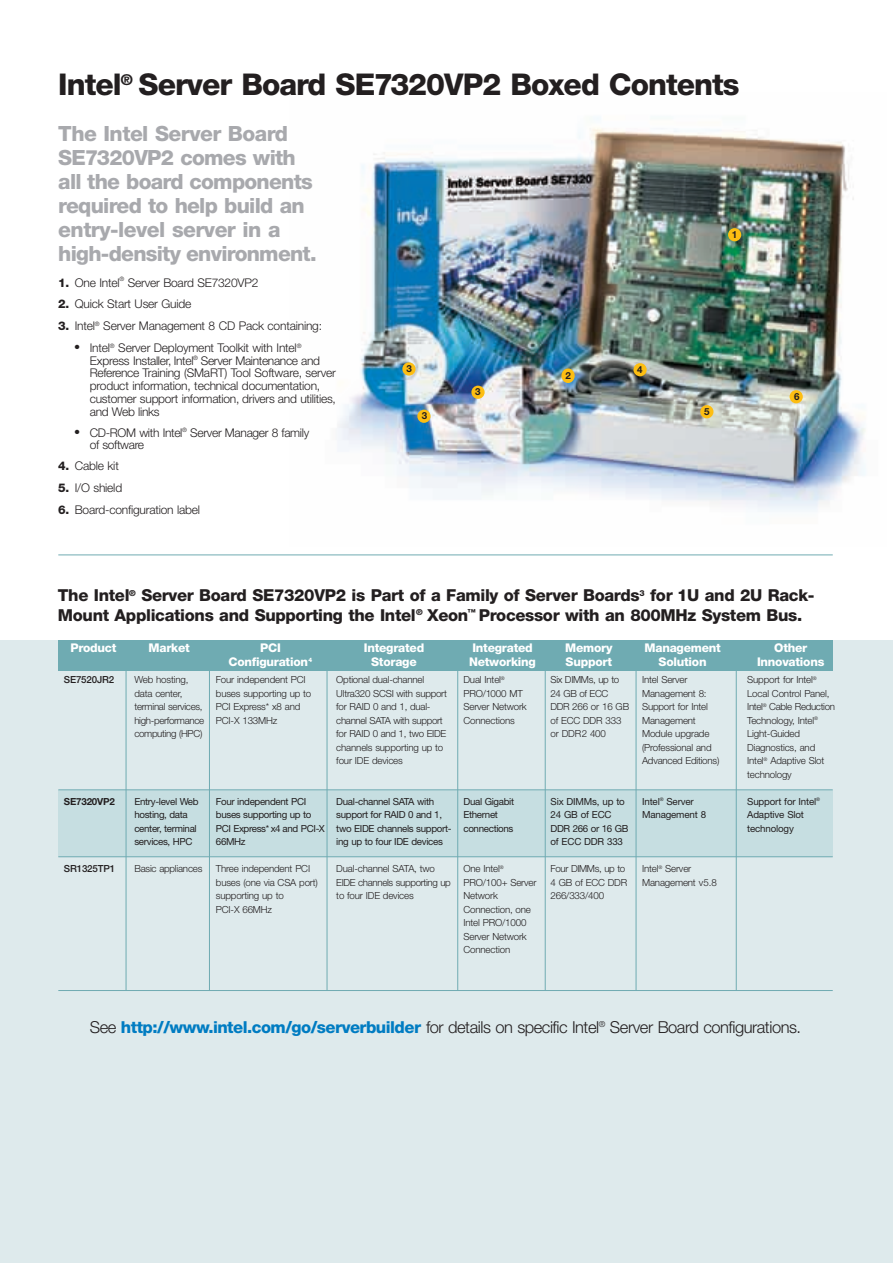
<style>
.page{position:relative;width:893px;height:1263px;background:#fff}
.page>*{position:absolute;margin:0;border:0;box-sizing:border-box;transform-origin:0 0}
.t1{font:800 30px "Helvetica Neue";letter-spacing:-.03em;color:#231f20}
.t2{font:800 21px/24px "Helvetica Neue";letter-spacing:-.035em;color:#a8a9ad}
.t3{font:800 16.5px/19.5px "Helvetica Neue";letter-spacing:-.02em;color:#231f20}
.t4{font:300 16.5px "Helvetica Neue";letter-spacing:-.03em;color:#231f20}
.t5{font:300 12px/12.8px "Helvetica Neue";letter-spacing:-.015em;color:#231f20}
.t6{font:800 12px/14.2px "Helvetica Neue";letter-spacing:-.02em;color:#fff;text-align:center}
.t7{font:700 9.9px "Helvetica Neue";color:#231f20}
.t8{font:300 9.75px/13.5px "Helvetica Neue";letter-spacing:-.015em;color:#231f20}
.t9{font:9.75px/13.5px "Helvetica Neue";letter-spacing:-.035em;color:#231f20}
.t10{font:9.75px/13.5px "Helvetica Neue";letter-spacing:-.015em;color:#231f20}
.t11{font:500 9.75px "Helvetica Neue";letter-spacing:-.015em;color:#231f20}
.t12{font:700 9.75px "Helvetica Neue";letter-spacing:-.015em;color:#231f20}
.t13{font:300 6px "Helvetica Neue";color:#231f20}
.s1{font-weight:800}
.s2{font-weight:800;color:#007cc2}
</style>
<div class="page">
<img style="left:338px;top:117px;width:528px;height:395px">
<div style="left:1px;top:640px;width:891px;height:622px;background:#deeaec"></div>
<div style="left:471px;top:386px;width:13px;height:13px;background:#fdbe12;border-radius:50%"></div>
<div style="left:58px;top:790px;width:774px;height:67px;background:#c6dee1"></div>
<div style="left:417px;top:410px;width:13px;height:13px;background:#fdbe12;border-radius:50%"></div>
<div style="left:561px;top:368px;width:13px;height:15px;background:#fdbe12;border-radius:50%"></div>
<div style="left:633px;top:363px;width:13px;height:13px;background:#fdbe12;border-radius:50%"></div>
<div style="left:728px;top:228px;width:13px;height:13px;background:#fdbe12;border-radius:50%"></div>
<div style="left:700px;top:405px;width:13px;height:13px;background:#fdbe12;border-radius:50%"></div>
<div style="left:789px;top:390px;width:13px;height:13px;background:#fdbe12;border-radius:50%"></div>
<div style="left:402px;top:362px;width:13px;height:14px;background:#fdbe12;border-radius:50%"></div>
<div style="left:58px;top:640px;width:774px;height:30px;background:#6fabb2"></div>
<hr style="left:58px;top:789px;width:774px;height:1px;background:#6fabb2">
<hr style="left:58px;top:856px;width:774px;height:1px;background:#6fabb2">
<hr style="left:126px;top:669px;width:1px;height:322px;background:#6fabb2">
<hr style="left:209px;top:669px;width:1px;height:322px;background:#6fabb2">
<hr style="left:326px;top:669px;width:1px;height:322px;background:#6fabb2">
<hr style="left:457px;top:669px;width:1px;height:322px;background:#6fabb2">
<hr style="left:545px;top:669px;width:1px;height:322px;background:#6fabb2">
<hr style="left:635px;top:669px;width:1px;height:322px;background:#6fabb2">
<hr style="left:735px;top:669px;width:1px;height:322px;background:#6fabb2">
<hr style="left:58px;top:990px;width:774px;height:1px;background:#6fabb2">
<hr style="left:58px;top:555px;width:774px;height:1px;background:#6fabb2">
<h1 class="t1" style="left:58px;top:74px;width:682px">Intel<sup>®</sup> Server Board SE7320VP2 Boxed Contents</h1>
<h2 class="t2" style="left:58px;top:123px;width:260px">The Intel Server Board<br>SE7320VP2 comes with all the board components required to help build an entry-level server in a high-density environment.</h2>
<p class="t5" style="left:58px;top:277px;width:63px"><span class="s1">1.</span> One Intel</p>
<p class="t13" style="left:120px;top:277px;width:6px">®</p>
<p class="t5" style="left:128px;top:277px;width:132px">Server Board SE7320VP2</p>
<p class="t5" style="left:58px;top:299px;width:135px"><span class="s1">2.</span> Quick Start User Guide</p>
<p class="t5" style="left:58px;top:321px;width:265px"><span class="s1">3.</span> Intel<sup>®</sup> Server Management 8 CD Pack containing:</p>
<p class="t5" style="left:90px;top:343px;width:247px;text-indent:-15px">● Intel<sup>®</sup> Server Deployment Toolkit with Intel<sup>® </sup>Express Installer, Intel<sup>®</sup> Server Maintenance and Reference Training (SMaRT) Tool Software, server product information, technical documentation, customer support information, drivers and utilities, and Web links</p>
<p class="t5" style="left:90px;top:428px;width:221px;line-height:12px;text-indent:-15px">● CD-ROM with Intel<sup>®</sup> Server Manager 8 family of software</p>
<p class="t5" style="left:58px;top:461px;width:62px"><span class="s1">4.</span> Cable kit</p>
<p class="t5" style="left:58px;top:483px;width:65px"><span class="s1">5.</span> I/O shield</p>
<p class="t5" style="left:58px;top:505px;width:143px"><span class="s1">6.</span> Board-configuration label</p>
<p class="t12" style="left:406px;top:365px;width:7px">3</p>
<p class="t12" style="left:422px;top:412px;width:7px">3</p>
<p class="t12" style="left:475px;top:388px;width:7px">3</p>
<p class="t12" style="left:565px;top:372px;width:7px">2</p>
<p class="t12" style="left:637px;top:366px;width:7px">4</p>
<p class="t7" style="left:731px;top:231px;width:7px">1</p>
<p class="t12" style="left:704px;top:408px;width:7px">5</p>
<p class="t12" style="left:794px;top:393px;width:7px">6</p>
<h3 class="t3" style="left:58px;top:587px;width:758px">The Intel<sup>®</sup> Server Board SE7320VP2 is Part of a Family of Server Boards<sup>3</sup> for 1U and 2U Rack-<br>Mount Applications and Supporting the Intel<sup>®</sup> Xeon<sup>™</sup> Processor with an 800MHz System Bus.</h3>
<p class="t6" style="left:70px;top:641px;width:47px">Product</p>
<p class="t6" style="left:149px;top:641px;width:43px">Market</p>
<p class="t6" style="left:757px;top:641px;width:69px">Other<br>Innovations</p>
<p class="t6" style="left:228px;top:641px;width:85px">PCI<br>Configuration<sup>4</sup></p>
<p class="t6" style="left:364px;top:641px;width:62px">Integrated<br>Storage</p>
<p class="t6" style="left:469px;top:641px;width:68px;text-align:left">Integrated<br>Networking</p>
<p class="t6" style="left:565px;top:641px;width:49px;text-align:left">Memory<br>Support</p>
<p class="t6" style="left:644px;top:641px;width:78px">Management<br>Solution</p>
<p class="t11" style="left:64px;top:676px;width:52px">SE7520JR2</p>
<p class="t12" style="left:64px;top:798px;width:53px">SE7320VP2</p>
<p class="t11" style="left:64px;top:865px;width:53px">SR1325TP1</p>
<p class="t8" style="left:134px;top:674px;width:71px">Web hosting, data center, terminal services, high-performance computing (HPC)</p>
<p class="t9" style="left:134px;top:795px;width:66px">Entry-level Web hosting, data center, terminal services, HPC</p>
<p class="t8" style="left:134px;top:863px;width:69px">Basic appliances</p>
<p class="t8" style="left:216px;top:674px;width:97px">Four independent PCI buses supporting up to<br>PCI Express* x8 and<br>PCI-X 133MHz</p>
<p class="t9" style="left:216px;top:795px;width:110px">Four independent PCI buses supporting up to<br>PCI Express* x4 and PCI-X<br>66MHz</p>
<p class="t8" style="left:216px;top:863px;width:104px">Three independent PCI buses (one via CSA port) supporting up to<br>PCI-X 66MHz</p>
<p class="t8" style="left:336px;top:674px;width:112px">Optional dual-channel<br>Ultra320 SCSI with support for RAID 0 and 1, dual&shy;channel SATA with support for RAID 0 and 1, two EIDE channels supporting up to four IDE devices</p>
<p class="t9" style="left:336px;top:795px;width:117px">Dual-channel SATA with support for RAID 0 and 1, two EIDE channels support&shy;ing up to four IDE devices</p>
<p class="t8" style="left:336px;top:863px;width:116px">Dual-channel SATA, two<br>EIDE channels supporting up to four IDE devices</p>
<p class="t8" style="left:463px;top:674px;width:65px">Dual Intel<sup>®<br></sup>PRO/1000 MT<br>Server Network<br>Connections</p>
<p class="t9" style="left:463px;top:795px;width:52px">Dual Gigabit<br>Ethernet connections</p>
<p class="t8" style="left:463px;top:863px;width:75px">One Intel<sup>®<br></sup>PRO/100+ Server<br>Network<br>Connection, one<br>Intel PRO/1000<br>Server Network<br>Connection</p>
<p class="t8" style="left:550px;top:674px;width:80px">Six DIMMs, up to<br>24 GB of ECC<br>DDR 266 or 16 GB of ECC DDR 333 or DDR2 400</p>
<p class="t10" style="left:550px;top:795px;width:80px">Six DIMMs, up to<br>24 GB of ECC<br>DDR 266 or 16 GB of ECC DDR 333</p>
<p class="t8" style="left:550px;top:863px;width:78px">Four DIMMs, up to<br>4 GB of ECC DDR<br>266/333/400</p>
<p class="t8" style="left:642px;top:674px;width:79px">Intel Server<br>Management 8:<br>Support for Intel<br>Management<br>Module upgrade (Professional and<br>Advanced Editions)</p>
<p class="t10" style="left:642px;top:795px;width:66px">Intel<sup>®</sup> Server<br>Management 8</p>
<p class="t8" style="left:642px;top:863px;width:76px">Intel<sup>®</sup> Server<br>Management v5.8</p>
<p class="t8" style="left:747px;top:674px;width:89px">Support for Intel<sup>®<br></sup>Local Control Panel,<br>Intel<sup>®</sup> Cable Reduction<br>Technology, Intel<sup>®<br></sup>Light-Guided<br>Diagnostics, and<br>Intel<sup>®</sup> Adaptive Slot technology</p>
<p class="t10" style="left:747px;top:795px;width:74px">Support for Intel<sup>®<br></sup>Adaptive Slot technology</p>
<h3 class="t4" style="left:90px;top:1021px;width:712px">See <span class="s2">http://www.intel.com/go/serverbuilder</span> for details on specific Intel<sup>®</sup> Server Board configurations.</h3>
</div>
